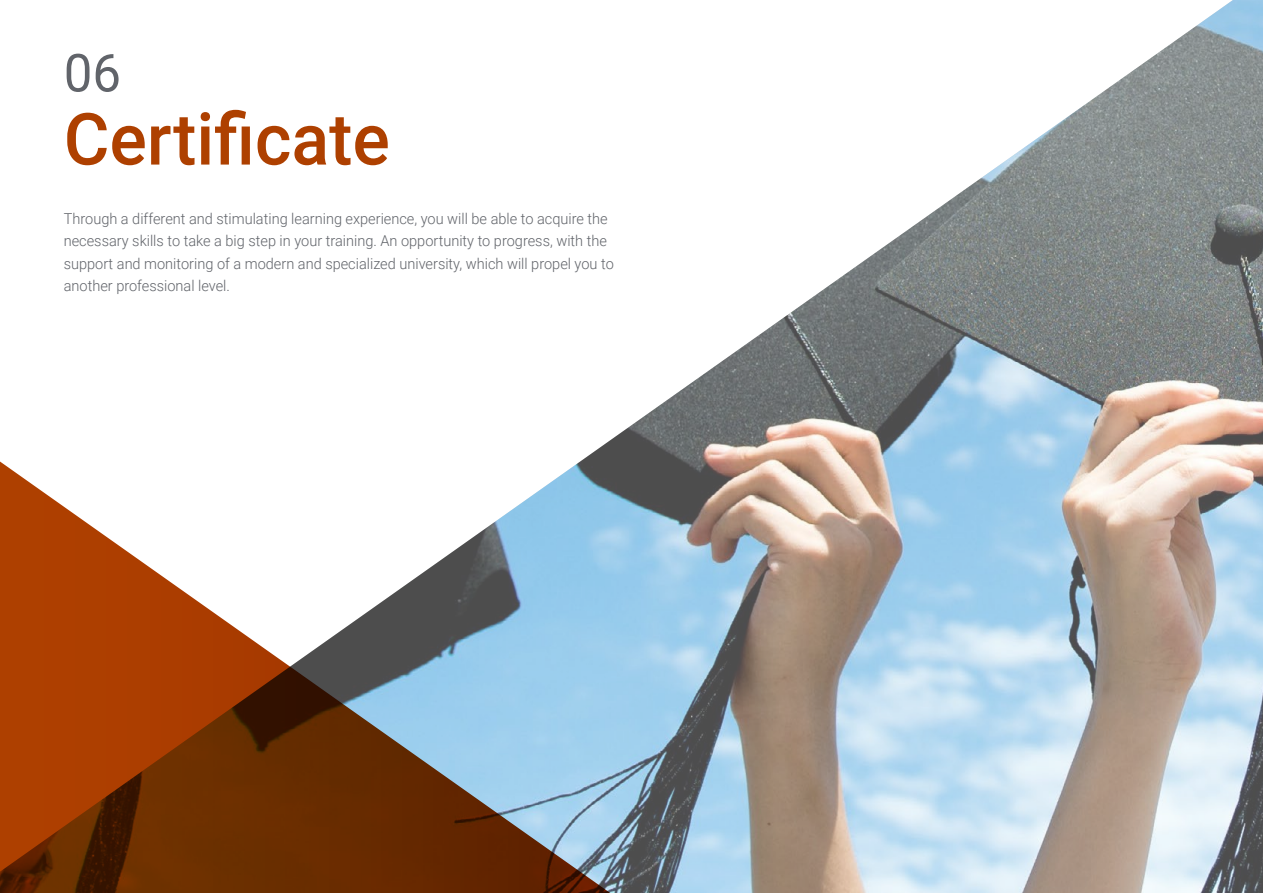
<style>
.page{position:relative;width:1263px;height:893px;background:#fff}
.page>*{position:absolute;margin:0;border:0;box-sizing:border-box;transform-origin:0 0}
.t1{font:500 72px "Roboto";color:#ae4000}
.t2{font:52.5px "Roboto";color:#61646a}
.t3{font:300 15px/22.5px "Roboto";color:#61646a}
</style>
<div class="page">
<img style="left:602px;top:0;width:661px;height:893px">
<svg style="left:0;top:446px;width:640px;height:447px"></svg>
<h2 class="t2" style="left:64px;top:36px;width:59px">06</h2>
<h1 class="t1" style="left:64px;top:89px;width:328px">Certificate</h1>
<p class="t3" style="left:64px;top:207px;width:551px">Through a different and stimulating learning experience, you will be able to acquire the necessary skills to take a big step in your training. An opportunity to progress, with the support and monitoring of a modern and specialized university, which will propel you to another professional level.</p>
</div>
